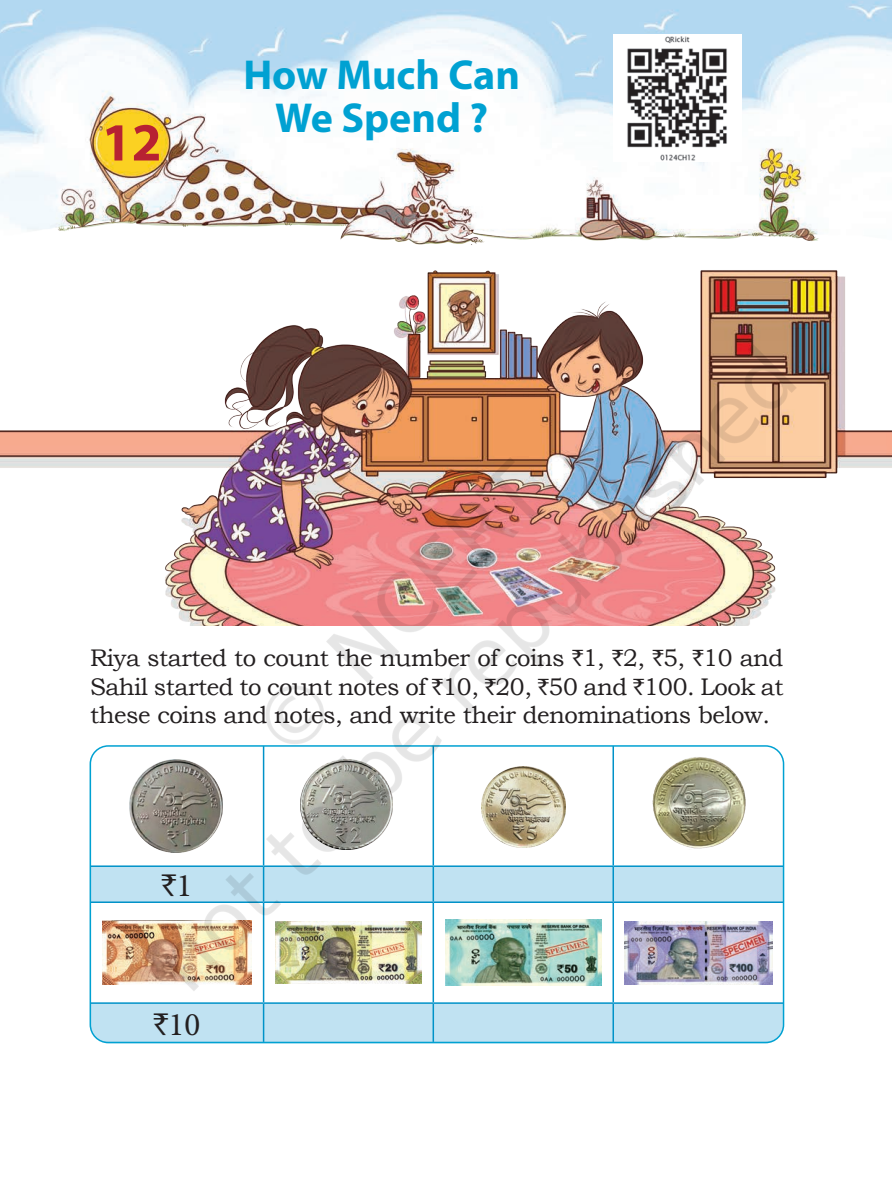
<style>
.page{position:relative;width:892px;height:1181px;background:#fff}
.page>*{position:absolute;margin:0;border:0;box-sizing:border-box;transform-origin:0 0}
.t1{font:700 54px "Myriad Pro";color:#b72232}
.t2{font:700 42px/42.6px "Myriad Pro";color:#00a1d2;text-align:center}
.t3{font:33px "Minion Pro";color:#231f20}
.t4{font:30px "Rupee Foradian";color:#231f20}
.t5{font:24px/28.8px "Bookman Old Style";letter-spacing:-.02em;color:#231f20;text-align:justify}
.s1{font-family:"Rupee Foradian";font-size:22.5px}
.s2{font-family:"Minion Pro";font-size:33px}
.s3{font-family:"Rupee Foradian";font-size:30px}
</style>
<div class="page">
<img style="left:0;top:0;width:891px;height:1044px">
<img style="left:51px;top:263px;width:764px;height:764px">
<h1 class="t1" style="left:102px;top:107px;width:61px">12</h1>
<h2 class="t2" style="left:243px;top:52px;width:278px">How Much Can<br>We Spend ?</h2>
<p class="t5" style="left:90px;top:643px;width:695px">Riya started to count the number of coins <span class="s1">`</span>1, <span class="s1">`</span>2, <span class="s1">`</span>5, <span class="s1">`</span>10 and Sahil started to count notes of <span class="s1">`</span>10, <span class="s1">`</span>20, <span class="s1">`</span>50 and <span class="s1">`</span>100. Look at these coins and notes, and write their denominations below.</p>
<p class="t4" style="left:161px;top:868px;width:32px">`<span class="s2">1</span></p>
<h3 class="t3" style="left:154px;top:1001px;width:48px"><span class="s3">`</span>10</h3>
</div>
